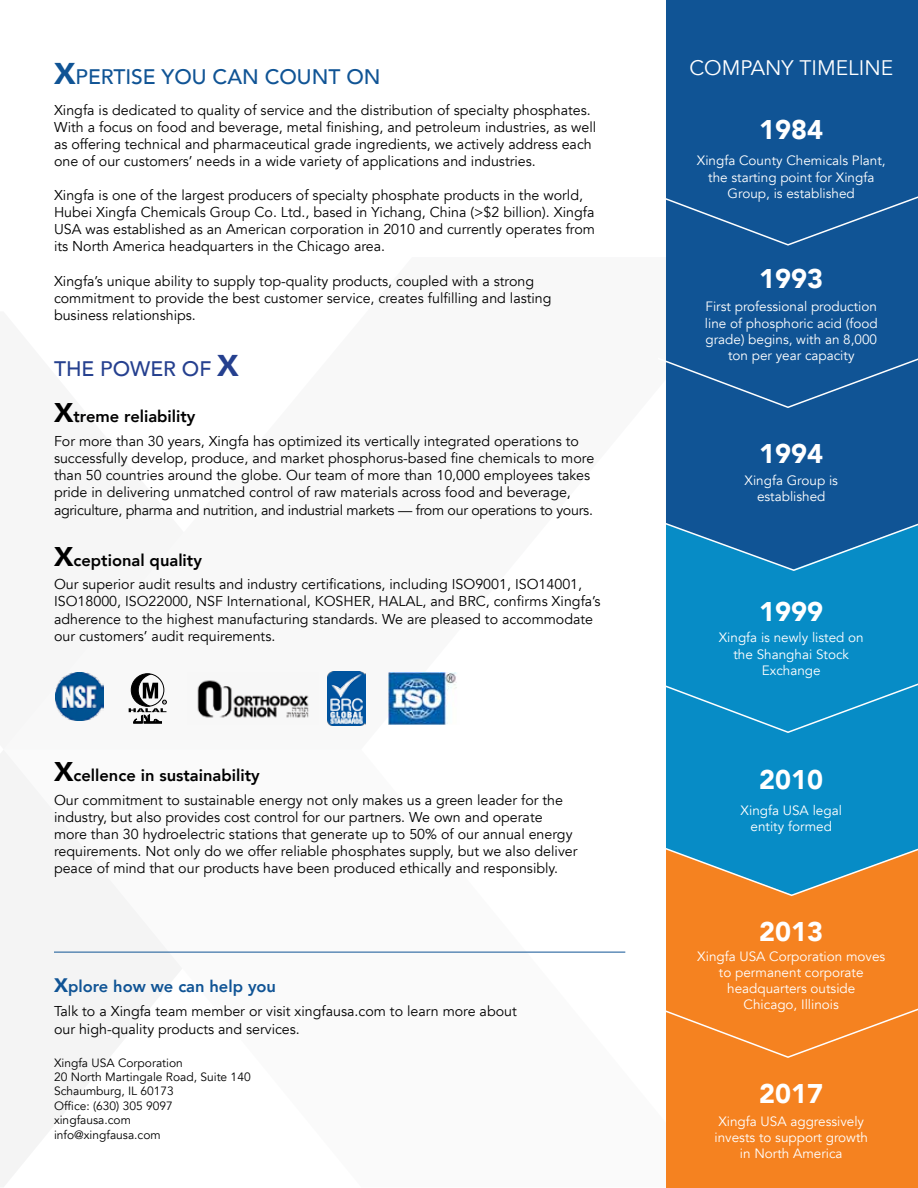
<style>
.page{position:relative;width:918px;height:1188px;background:#fff}
.page>*{position:absolute;margin:0;border:0;box-sizing:border-box;transform-origin:0 0}
.t1{font:900 27px "Avenir";color:#fff}
.t2{font:500 21px "Avenir";color:#105495}
.t3{font:21px "Avenir";color:#fff}
.t4{font:500 21px "Avenir";color:#25408f}
.t5{font:800 16.5px "Avenir";color:#000}
.t6{font:800 16.5px "Avenir";color:#105495}
.t7{font:14.25px/17.1px "Avenir";color:#000}
.t8{font:13.5px/16.2px "Avenir";color:#fff;text-align:center}
.t9{font:12px/14.4px "Avenir";color:#000}
.s1{font-weight:900;font-size:30px}
.s2{font-weight:900;font-size:27px}
.s3{font-weight:900;font-size:19.5px}
</style>
<div class="page">
<svg style="left:4px;top:751px;width:622px;height:435px"></svg>
<div style="left:666px;top:492px;width:252px;height:696px;background:#f58220"></div>
<div style="left:666px;top:572px;width:252px;height:271px;background:#078cc6"></div>
<div style="left:666px;top:0;width:252px;height:518px;background:#105495"></div>
<div style="left:666px;top:190px;width:252px;height:56px;background:#105495"></div>
<div style="left:666px;top:352px;width:252px;height:57px;background:#105495"></div>
<svg style="left:666px;top:518px;width:252px;height:54px;background:#1372ad"></svg>
<div style="left:666px;top:677px;width:252px;height:57px;background:#078cc6"></div>
<svg style="left:666px;top:843px;width:252px;height:53px"></svg>
<svg style="left:666px;top:1008px;width:252px;height:50px"></svg>
<hr style="left:54px;top:952px;width:571px;height:1px;background:#105495">
<img style="left:55px;top:672px;width:49px;height:49px">
<div style="left:131px;top:673px;width:33px;height:34px;border:1px solid #000;border-radius:50%"></div>
<svg style="left:129px;top:674px;width:38px;height:49px"></svg>
<img style="left:197px;top:680px;width:113px;height:38px">
<img style="left:328px;top:671px;width:38px;height:55px">
<img style="left:389px;top:672px;width:68px;height:53px">
<h2 class="t2" style="left:54px;top:59px;width:328px"><span class="s1">X</span>PERTISE YOU CAN COUNT ON</h2>
<p class="t7" style="left:54px;top:101px;width:544px">Xingfa is dedicated to quality of service and the distribution of specialty phosphates.<br>With a focus on food and beverage, metal finishing, and petroleum industries, as well as offering technical and pharmaceutical grade ingredients, we actively address each one of our customers’ needs in a wide variety of applications and industries.</p>
<p class="t7" style="left:54px;top:187px;width:543px">Xingfa is one of the largest producers of specialty phosphate products in the world, Hubei Xingfa Chemicals Group Co. Ltd., based in Yichang, China (&gt;$2 billion). Xingfa USA was established as an American corporation in 2010 and currently operates from its North America headquarters in the Chicago area.</p>
<p class="t7" style="left:54px;top:272px;width:499px">Xingfa’s unique ability to supply top-quality products, coupled with a strong commitment to provide the best customer service, creates fulfilling and lasting business relationships.</p>
<h2 class="t4" style="left:54px;top:351px;width:186px">THE POWER OF <span class="s1">X</span></h2>
<p class="t5" style="left:54px;top:403px;width:143px"><span class="s2">X</span>treme reliability</p>
<p class="t7" style="left:54px;top:433px;width:542px">For more than 30 years, Xingfa has optimized its vertically integrated operations to successfully develop, produce, and market phosphorus-based fine chemicals to more than 50 countries around the globe. Our team of more than 10,000 employees takes pride in delivering unmatched control of raw materials across food and beverage, agriculture, pharma and nutrition, and industrial markets — from our operations to yours.</p>
<p class="t5" style="left:54px;top:547px;width:149px"><span class="s2">X</span>ceptional quality</p>
<p class="t7" style="left:54px;top:576px;width:548px">Our superior audit results and industry certifications, including ISO9001, ISO14001, ISO18000, ISO22000, NSF International, KOSHER, HALAL, and BRC, confirms Xingfa’s adherence to the highest manufacturing standards. We are pleased to accommodate our customers’ audit requirements.</p>
<p class="t5" style="left:54px;top:762px;width:207px"><span class="s2">X</span>cellence in sustainability</p>
<p class="t7" style="left:54px;top:792px;width:525px">Our commitment to sustainable energy not only makes us a green leader for the industry, but also provides cost control for our partners. We own and operate more than 30 hydroelectric stations that generate up to 50% of our annual energy requirements. Not only do we offer reliable phosphates supply, but we also deliver peace of mind that our products have been produced ethically and responsibly.</p>
<p class="t6" style="left:54px;top:974px;width:224px"><span class="s3">X</span>plore how we can help you</p>
<p class="t7" style="left:54px;top:1002px;width:464px;line-height:18px">Talk to a Xingfa team member or visit xingfausa.com to learn more about our high-quality products and services.</p>
<p class="t9" style="left:54px;top:1055px;width:198px">Xingfa USA Corporation<br>20 North Martingale Road, Suite 140<br>Schaumburg, IL 60173<br>Office: (630) 305 9097 xingfausa.com<br>info@xingfausa.com</p>
<h2 class="t3" style="left:689px;top:55px;width:205px">COMPANY TIMELINE</h2>
<h1 class="t1" style="left:759px;top:106px;width:65px">1984</h1>
<p class="t8" style="left:697px;top:153px;width:190px">Xingfa County Chemicals Plant, the starting point for Xingfa<br>Group, is established</p>
<h1 class="t1" style="left:759px;top:255px;width:65px">1993</h1>
<p class="t8" style="left:705px;top:299px;width:174px">First professional production line of phosphoric acid (food grade) begins, with an 8,000 ton per year capacity</p>
<h1 class="t1" style="left:759px;top:431px;width:65px">1994</h1>
<p class="t8" style="left:745px;top:472px;width:95px">Xingfa Group is established</p>
<h1 class="t1" style="left:759px;top:588px;width:65px">1999</h1>
<p class="t8" style="left:719px;top:630px;width:146px">Xingfa is newly listed on the Shanghai Stock<br>Exchange</p>
<h1 class="t1" style="left:759px;top:757px;width:65px">2010</h1>
<p class="t8" style="left:741px;top:802px;width:103px">Xingfa USA legal entity formed</p>
<h1 class="t1" style="left:759px;top:909px;width:65px">2013</h1>
<p class="t8" style="left:697px;top:948px;width:190px">Xingfa USA Corporation moves to permanent corporate headquarters outside<br>Chicago, Illinois</p>
<h1 class="t1" style="left:759px;top:1070px;width:65px">2017</h1>
<p class="t8" style="left:715px;top:1113px;width:155px">Xingfa USA aggressively invests to support growth in North America</p>
</div>
